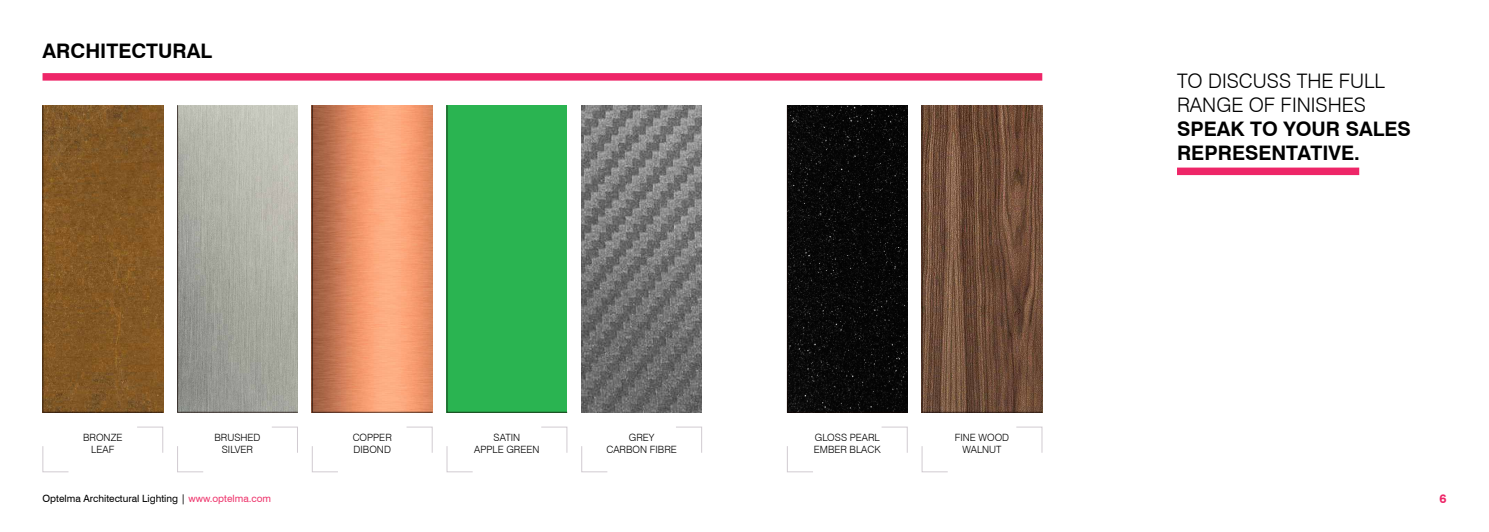
<style>
.page{position:relative;width:1489px;height:532px;background:#fff}
.page>*{position:absolute;margin:0;border:0;box-sizing:border-box;transform-origin:0 0}
.t1{font:700 20px/24px "Swiss 721 BT";color:#000}
.t2{font:300 20px/24px "Swiss 721 BT";color:#000}
.t3{font:700 12.5px "Swiss 721 BT";color:#ee2668}
.t4{font:300 10px/12px "Swiss 721 BT";color:#000;text-align:center}
.t5{font:10px "Swiss 721 BT";color:#000}
.s1{color:#ee366d}
</style>
<div class="page">
<div style="left:43px;top:73px;width:999px;height:8px;background:#ee2668"></div>
<svg style="left:137px;top:426px;width:26px;height:27px"></svg>
<svg style="left:42px;top:446px;width:27px;height:26px"></svg>
<svg style="left:42px;top:105px;width:122px;height:308px;background:#815725"></svg>
<svg style="left:177px;top:105px;width:121px;height:308px;background:#a9aaa1"></svg>
<svg style="left:272px;top:426px;width:26px;height:27px"></svg>
<svg style="left:177px;top:446px;width:26px;height:26px"></svg>
<svg style="left:406px;top:426px;width:27px;height:27px"></svg>
<svg style="left:311px;top:446px;width:27px;height:26px"></svg>
<svg style="left:311px;top:105px;width:122px;height:308px;background:#e08e67"></svg>
<svg style="left:676px;top:426px;width:26px;height:27px"></svg>
<svg style="left:581px;top:446px;width:27px;height:26px"></svg>
<svg style="left:786px;top:105px;width:122px;height:308px;background:#0b0b0b"></svg>
<svg style="left:881px;top:426px;width:26px;height:26px"></svg>
<svg style="left:787px;top:446px;width:26px;height:26px"></svg>
<svg style="left:1016px;top:426px;width:26px;height:27px"></svg>
<svg style="left:921px;top:446px;width:27px;height:26px"></svg>
<svg style="left:921px;top:105px;width:121px;height:308px;background:#6e4c39"></svg>
<svg style="left:541px;top:426px;width:26px;height:27px"></svg>
<svg style="left:446px;top:446px;width:27px;height:26px"></svg>
<div style="left:446px;top:105px;width:122px;height:308px;background:#2ab451"></div>
<img style="left:581px;top:105px;width:121px;height:307px">
<div style="left:1176px;top:167px;width:183px;height:8px;background:#ee2668"></div>
<h1 class="t1" style="left:43px;top:38px;width:171px">ARCHITECTURAL</h1>
<p class="t4" style="left:83px;top:431px;width:41px">BRONZE<br>LEAF</p>
<p class="t4" style="left:214px;top:431px;width:47px">BRUSHED<br>SILVER</p>
<p class="t4" style="left:352px;top:431px;width:41px;text-align:left">COPPER<br>DIBOND</p>
<p class="t4" style="left:606px;top:431px;width:72px">GREY<br>CARBON FIBRE</p>
<p class="t4" style="left:813px;top:431px;width:68px;text-align:left">GLOSS PEARL<br>EMBER BLACK</p>
<p class="t4" style="left:954px;top:431px;width:56px">FINE WOOD<br>WALNUT</p>
<p class="t4" style="left:474px;top:431px;width:67px">SATIN<br>APPLE GREEN</p>
<h1 class="t2" style="left:1176px;top:69px;width:209px">TO DISCUSS THE FULL<br>RANGE OF FINISHES</h1>
<h1 class="t1" style="left:1176px;top:117px;width:235px">SPEAK TO YOUR SALES<br>REPRESENTATIVE.</h1>
<p class="t5" style="left:43px;top:491px;width:230px">Optelma Architectural Lighting | <span class="s1">www.optelma.com</span></p>
<p class="t3" style="left:1439px;top:490px;width:9px">6</p>
</div>
